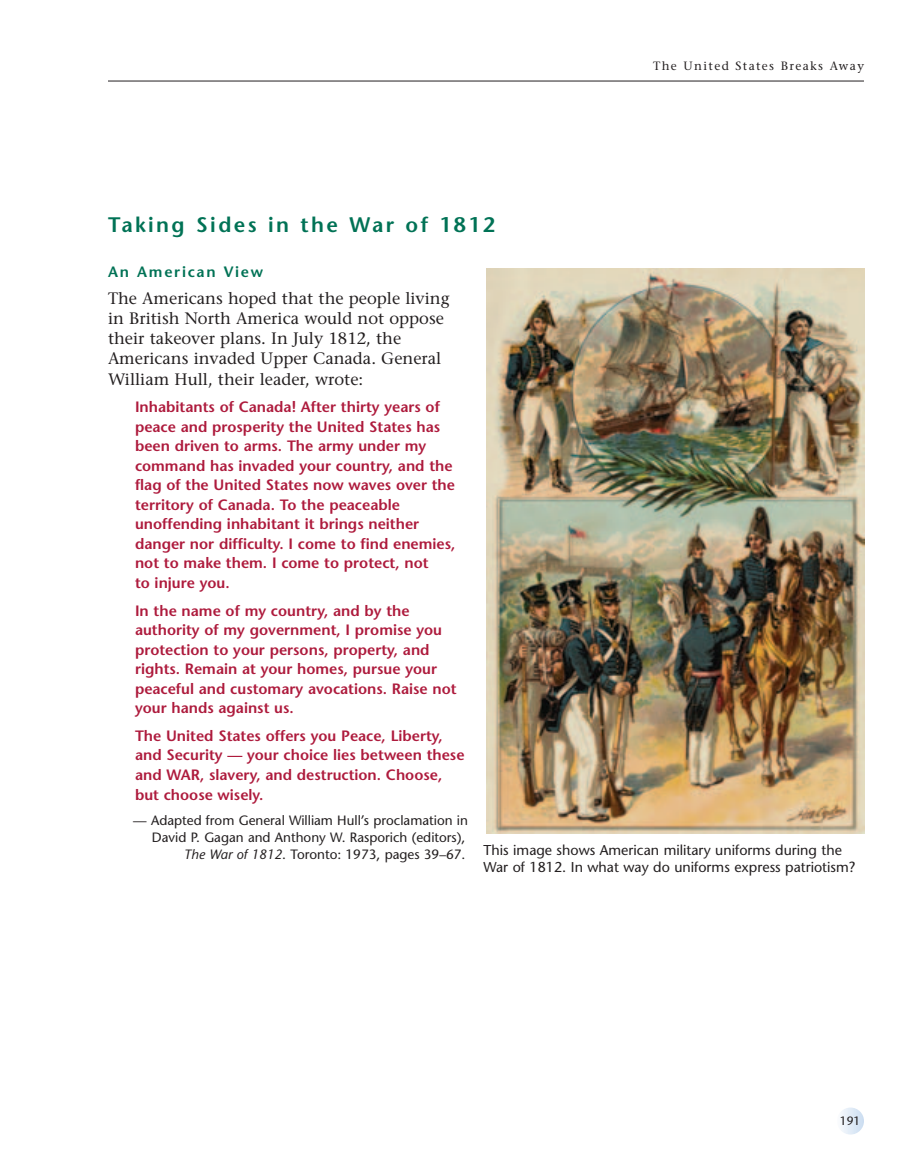
<style>
.page{position:relative;width:918px;height:1175px;background:#fff}
.page>*{position:absolute;margin:0;border:0;box-sizing:border-box;transform-origin:0 0}
.t1{font:600 21px "Stone Sans";letter-spacing:.115em;color:#007255}
.t2{font:16.5px/20.2px "Stone Serif";color:#231f20}
.t3{font:600 15px/19.5px "Stone Sans";color:#ae1b3d}
.t4{font:600 15px "Stone Sans";letter-spacing:.115em;color:#007255}
.t5{font:14.25px/17.2px "Stone Sans";color:#231f20}
.t6{font:13.5px/17.2px "Stone Sans";color:#231f20;text-align:right}
.t7{font:12px "Stone Serif";letter-spacing:.115em;color:#231f20}
.t8{font:12px "Stone Sans";color:#231f20}
.s1{font-style:italic}
</style>
<div class="page">
<img style="left:108px;top:80px;width:757px;height:1055px">
<p class="t7" style="left:653px;top:62px;width:212px">The United States Breaks Away</p>
<h1 class="t1" style="left:108px;top:216px;width:388px">Taking Sides in the War of 1812</h1>
<p class="t4" style="left:108px;top:266px;width:157px">An American View</p>
<p class="t2" style="left:108px;top:289px;width:343px">The Americans hoped that the people living in British North America would not oppose their takeover plans. In July 1812, the Americans invaded Upper Canada. General William Hull, their leader, wrote:</p>
<p class="t3" style="left:135px;top:399px;width:322px">Inhabitants of Canada! After thirty years of peace and prosperity the United States has been driven to arms. The army under my command has invaded your country, and the flag of the United States now waves over the territory of Canada. To the peaceable unoffending inhabitant it brings neither danger nor difficulty. I come to find enemies, not to make them. I come to protect, not<br>to injure you.</p>
<p class="t3" style="left:135px;top:602px;width:323px">In the name of my country, and by the authority of my government, I promise you protection to your persons, property, and rights. Remain at your homes, pursue your peaceful and customary avocations. Raise not your hands against us.</p>
<p class="t3" style="left:135px;top:727px;width:331px">The United States offers you Peace, Liberty, and Security — your choice lies between these and WAR, slavery, and destruction. Choose, but choose wisely.</p>
<p class="t6" style="left:133px;top:813px;width:336px">— Adapted from General William Hull’s proclamation in<br>David P. Gagan and Anthony W. Rasporich (editors),<br><span class="s1">The War of 1812</span>. Toronto: 1973, pages 39–67.</p>
<p class="t5" style="left:484px;top:842px;width:373px">This image shows American military uniforms during the<br>War of 1812. In what way do uniforms express patriotism?</p>
<p class="t8" style="left:840px;top:1116px;width:22px">191</p>
</div>
